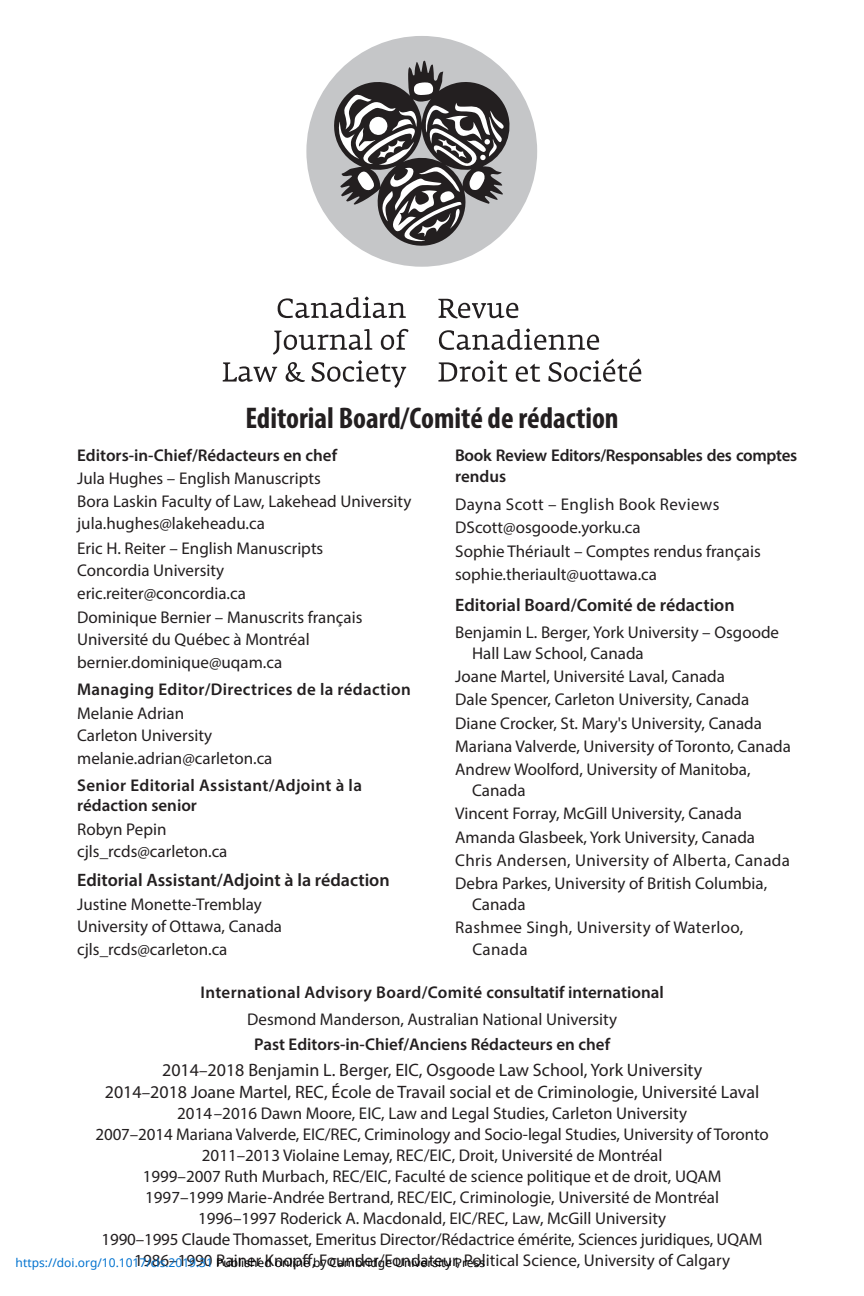
<style>
.page{position:relative;width:864px;height:1296px;background:#fff}
.page>*{position:absolute;margin:0;border:0;box-sizing:border-box;transform-origin:0 0}
.t1{font:700 condensed 30px "Myriad Pro";color:#231f20}
.t2{font:18px/22px "Myriad Pro";color:#231f20;text-align:center}
.t3{font:600 18px "Myriad Pro";color:#231f20}
.t4{font:17px/23.2px "Myriad Pro";color:#231f20}
.t5{font:600 17px/26.6px "Myriad Pro";color:#231f20;text-align:center}
.t6{font:600 17px/20.4px "Myriad Pro";letter-spacing:.02em;color:#231f20}
.t7{font:600 17px/21.2px "Myriad Pro";letter-spacing:-.02em;color:#231f20}
.t8{font:17px/23.2px "Myriad Pro";letter-spacing:.02em;color:#231f20}
.t9{font:12px "Noto Sans";color:#000}
.s1{font-weight:600}
.s2{font-weight:400}
.s3{font-size:17px}
.s4{color:#0172cf}
</style>
<div class="page">
<div style="left:306px;top:36px;width:231px;height:231px;background:#c5c6c8;border-radius:50%"></div>
<svg style="left:331px;top:61px;width:181px;height:188px"></svg>
<svg style="left:278px;top:297px;width:128px;height:21px"></svg>
<svg style="left:223px;top:329px;width:185px;height:59px"></svg>
<svg style="left:438px;top:299px;width:80px;height:20px"></svg>
<svg style="left:439px;top:328px;width:160px;height:22px"></svg>
<svg style="left:438px;top:360px;width:69px;height:22px"></svg>
<svg style="left:516px;top:364px;width:24px;height:18px"></svg>
<svg style="left:548px;top:359px;width:93px;height:23px"></svg>
<p class="t1" style="left:245px;top:407px;width:375px">Editorial Board/Comité de rédaction</p>
<p class="t4" style="left:77px;top:445px;width:336px"><span class="s1">Editors-in-Chief/Rédacteurs en chef<br></span>Jula Hughes – English Manuscripts<br>Bora Laskin Faculty of Law, Lakehead University jula.hughes@lakeheadu.ca</p>
<p class="t4" style="left:77px;top:538px;width:248px;line-height:22.4px">Eric H. Reiter – English Manuscripts<br>Concordia University eric.reiter@concordia.ca</p>
<p class="t4" style="left:77px;top:607px;width:287px;line-height:22.4px">Dominique Bernier – Manuscrits français<br>Université du Québec à Montréal bernier.dominique@uqam.ca</p>
<p class="t4" style="left:77px;top:679px;width:335px"><span class="s1">Managing Editor/Directrices de la rédaction<br></span>Melanie Adrian<br>Carleton University melanie.adrian@carleton.ca</p>
<p class="t6" style="left:77px;top:776px;width:286px">Senior Editorial Assistant/Adjoint à la rédaction senior</p>
<p class="t4" style="left:77px;top:819px;width:152px;line-height:22.4px">Robyn Pepin cjls_rcds@carleton.ca</p>
<p class="t3" style="left:77px;top:873px;width:314px">Editorial Assistant/Adjoint à la rédaction</p>
<p class="t4" style="left:77px;top:894px;width:206px;line-height:22.4px">Justine Monette-Tremblay<br>University of Ottawa, Canada cjls_rcds@carleton.ca</p>
<p class="t7" style="left:455px;top:446px;width:343px">Book Review Editors/Responsables des comptes rendus</p>
<p class="t4" style="left:455px;top:494px;width:307px">Dayna Scott – English Book Reviews DScott@osgoode.yorku.ca<br>Sophie Thériault – Comptes rendus français sophie.theriault@uottawa.ca</p>
<p class="t3" style="left:455px;top:598px;width:281px">Editorial Board/Comité de rédaction</p>
<p class="t4" style="left:472px;top:623px;width:308px;line-height:21.2px;text-indent:-17px">Benjamin L. Berger, York University – Osgoode<br>Hall Law School, Canada</p>
<p class="t4" style="left:455px;top:666px;width:337px">Joane Martel, Université Laval, Canada<br>Dale Spencer, Carleton University, Canada Diane Crocker, St. Mary's University, Canada Mariana Valverde, University of Toronto, Canada Andrew Woolford, University of Manitoba,</p>
<p class="t4" style="left:455px;top:780px;width:336px;text-indent:17px">Canada<br>Vincent Forray, McGill University, Canada Amanda Glasbeek, York University, Canada Chris Andersen, University of Alberta, Canada Debra Parkes, University of British Columbia,</p>
<p class="t8" style="left:455px;top:894px;width:290px;text-indent:17px">Canada<br>Rashmee Singh, University of Waterloo,</p>
<p class="t4" style="left:473px;top:939px;width:57px">Canada</p>
<p class="t5" style="left:201px;top:981px;width:465px">International Advisory Board/Comité consultatif international<br><span class="s2">Desmond Manderson, Australian National University</span></p>
<p class="t5" style="left:254px;top:1032px;width:357px">Past Editors-in-Chief/Anciens Rédacteurs en chef</p>
<p class="t2" style="left:105px;top:1060px;width:656px">2014<span class="s3">–</span>2018 Benjamin L. Berger, EIC, Osgoode Law School, York University<br>2014<span class="s3">–</span>2018 Joane Martel, REC, École de Travail social et de Criminologie, Université Laval</p>
<p class="t4" style="left:95px;top:1104px;width:675px;line-height:21px;text-align:center">2014–2016 Dawn Moore, EIC, Law and Legal Studies, Carleton University<br>2007–2014 Mariana Valverde, EIC/REC, Criminology and Socio-legal Studies, University of Toronto 2011–2013 Violaine Lemay, REC/EIC, Droit, Université de Montréal<br>1999–2007 Ruth Murbach, REC/EIC, Faculté de science politique et de droit, UQAM<br>1997–1999 Marie-Andrée Bertrand, REC/EIC, Criminologie, Université de Montréal<br>1996–1997 Roderick A. Macdonald, EIC/REC, Law, McGill University<br>1990–1995 Claude Thomasset, Emeritus Director/Rédactrice émérite, Sciences juridiques, UQAM</p>
<p class="t9" style="left:16px;top:1255px;width:471px"><span class="s4">https://doi.org/10.1017/cls.2019.31</span> Published online by Cambridge University Press</p>
<p class="t4" style="left:134px;top:1250px;width:597px">1986–1990 Rainer Knopff, Founder/Fondateur, Political Science, University of Calgary</p>
</div>
